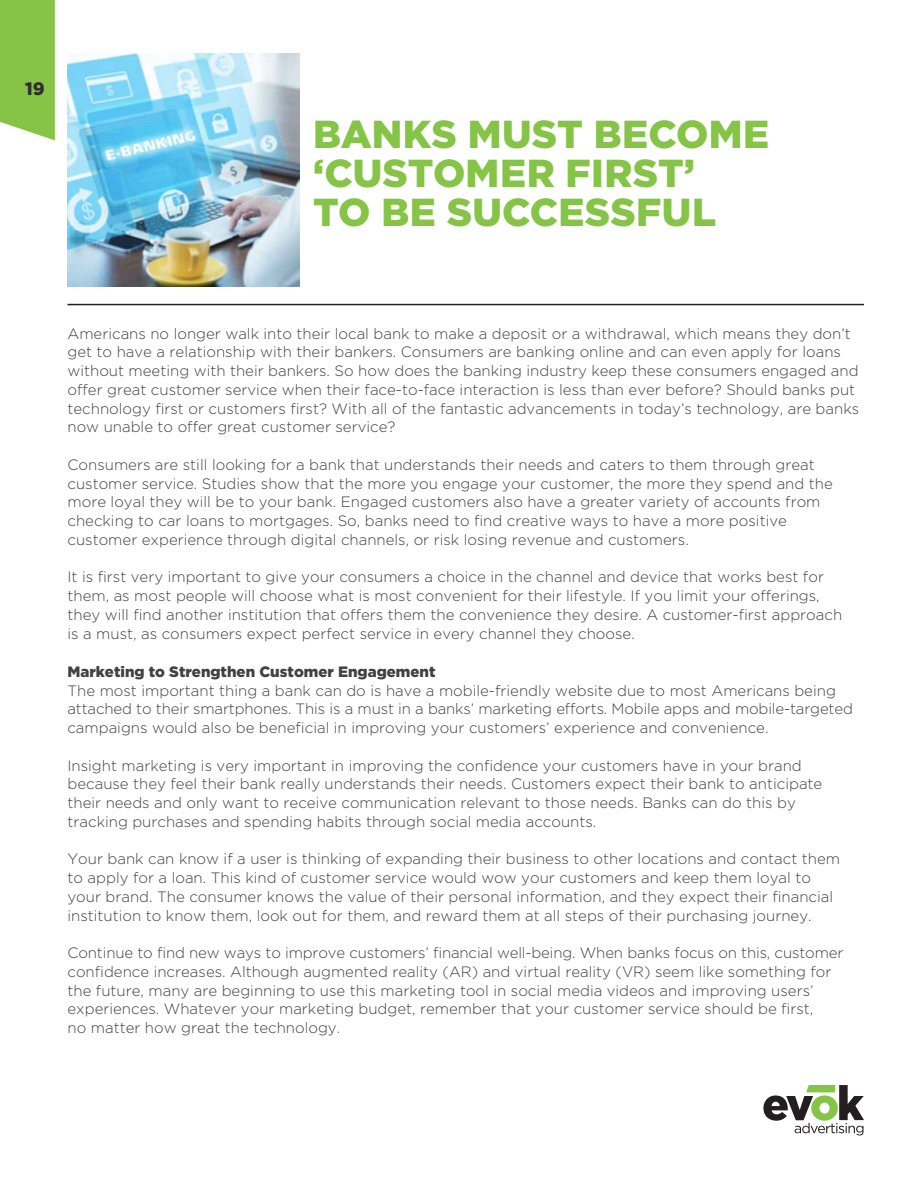
<style>
.page{position:relative;width:918px;height:1188px;background:#fff}
.page>*{position:absolute;margin:0;border:0;box-sizing:border-box;transform-origin:0 0}
.t1{font:900 39px/39px "Gotham";letter-spacing:.005em;color:#85c446}
.t2{font:900 18px "Gotham";color:#302e2f}
.t3{font:300 15px/18.8px "Gotham";color:#414042}
.t4{font:900 15px "Gotham";color:#414042}
</style>
<div class="page">
<svg style="left:0;top:0;width:55px;height:140px;background:#8cc752"></svg>
<svg style="left:763px;top:1085px;width:101px;height:50px"></svg>
<img style="left:67px;top:54px;width:233px;height:232px">
<hr style="left:68px;top:304px;width:796px;height:1px;background:#231f20">
<p class="t2" style="left:25px;top:78px;width:21px">19</p>
<h1 class="t1" style="left:313px;top:113px;width:457px">BANKS MUST BECOME ‘CUSTOMER FIRST’<br>TO BE SUCCESSFUL</h1>
<p class="t3" style="left:68px;top:324px;width:793px">Americans no longer walk into their local bank to make a deposit or a withdrawal, which means they don’t get to have a relationship with their bankers. Consumers are banking online and can even apply for loans without meeting with their bankers. So how does the banking industry keep these consumers engaged and offer great customer service when their face-to-face interaction is less than ever before? Should banks put technology first or customers first? With all of the fantastic advancements in today’s technology, are banks now unable to offer great customer service?</p>
<p class="t3" style="left:68px;top:455px;width:767px">Consumers are still looking for a bank that understands their needs and caters to them through great customer service. Studies show that the more you engage your customer, the more they spend and the more loyal they will be to your bank. Engaged customers also have a greater variety of accounts from checking to car loans to mortgages. So, banks need to find creative ways to have a more positive customer experience through digital channels, or risk losing revenue and customers.</p>
<p class="t3" style="left:68px;top:568px;width:776px">It is first very important to give your consumers a choice in the channel and device that works best for them, as most people will choose what is most convenient for their lifestyle. If you limit your offerings, they will find another institution that offers them the convenience they desire. A customer-first approach is a must, as consumers expect perfect service in every channel they choose.</p>
<p class="t4" style="left:68px;top:663px;width:370px">Marketing to Strengthen Customer Engagement</p>
<p class="t3" style="left:68px;top:681px;width:787px">The most important thing a bank can do is have a mobile-friendly website due to most Americans being attached to their smartphones. This is a must in a banks’ marketing efforts. Mobile apps and mobile-targeted campaigns would also be beneficial in improving your customers’ experience and convenience.</p>
<p class="t3" style="left:68px;top:756px;width:756px">Insight marketing is very important in improving the confidence your customers have in your brand because they feel their bank really understands their needs. Customers expect their bank to anticipate their needs and only want to receive communication relevant to those needs. Banks can do this by tracking purchases and spending habits through social media accounts.</p>
<p class="t3" style="left:68px;top:850px;width:774px">Your bank can know if a user is thinking of expanding their business to other locations and contact them to apply for a loan. This kind of customer service would wow your customers and keep them loyal to your brand. The consumer knows the value of their personal information, and they expect their financial institution to know them, look out for them, and reward them at all steps of their purchasing journey.</p>
<p class="t3" style="left:68px;top:943px;width:777px">Continue to find new ways to improve customers’ financial well-being. When banks focus on this, customer confidence increases. Although augmented reality (AR) and virtual reality (VR) seem like something for the future, many are beginning to use this marketing tool in social media videos and improving users’ experiences. Whatever your marketing budget, remember that your customer service should be first,<br>no matter how great the technology.</p>
</div>
